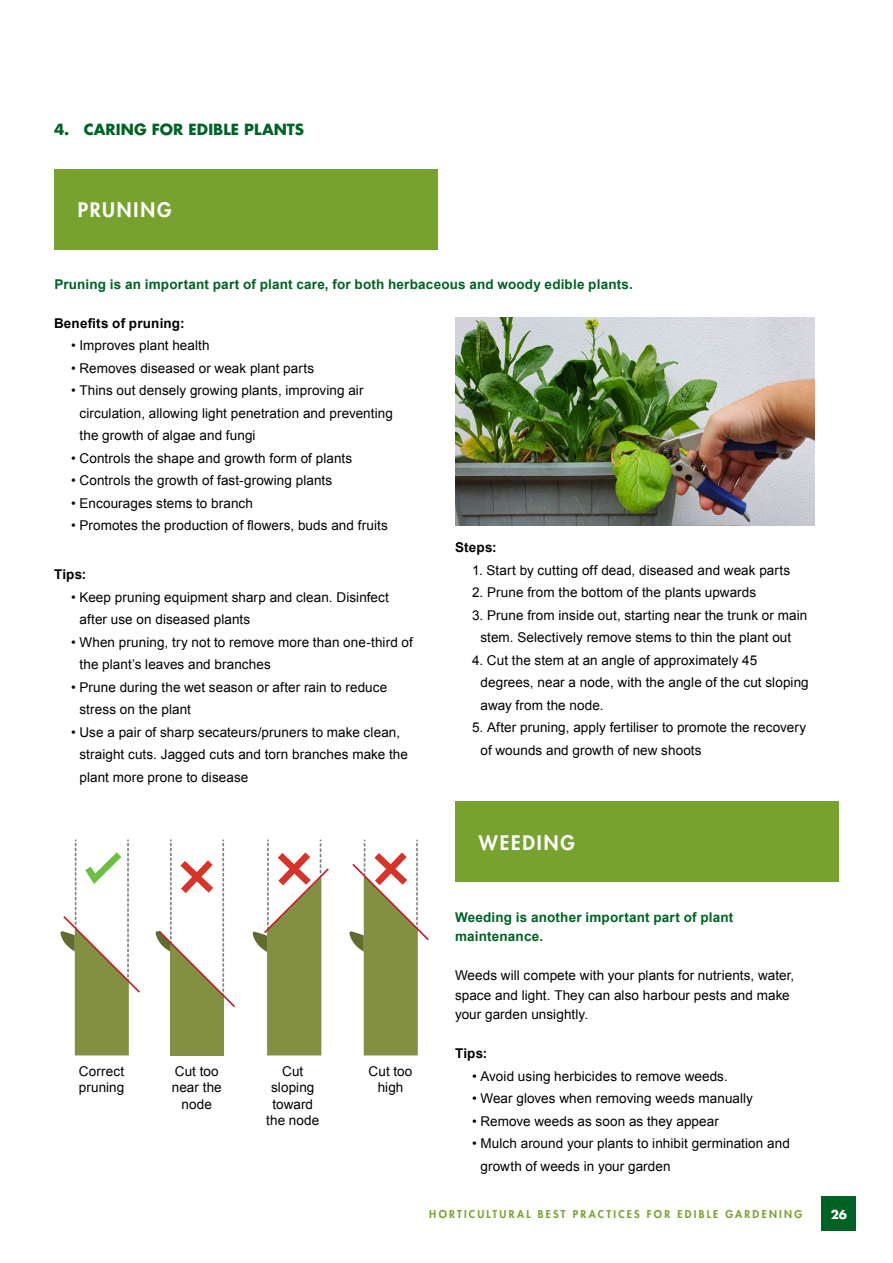
<style>
.page{position:relative;width:893px;height:1263px;background:#fff}
.page>*{position:absolute;margin:0;border:0;box-sizing:border-box;transform-origin:0 0}
.t1{font:800 19.5px "Futura Std";letter-spacing:.095em;color:#fff}
.t2{font:700 15px "Futura Std";letter-spacing:.005em;color:#006225}
.t3{font:13.5px/22.5px "Arial";letter-spacing:.005em;color:#000}
.t4{font:700 13.5px/19.5px "Arial";letter-spacing:.015em;color:#006225}
.t5{font:700 13.5px "Arial";letter-spacing:.01em;color:#000}
.t6{font:700 12px "Futura Std";color:#fff}
.t7{font:800 10.5px "Futura Std";letter-spacing:.21em;color:#78a22f}
</style>
<div class="page">
<div style="left:821px;top:1196px;width:35px;height:35px;background:#006225"></div>
<img style="left:455px;top:318px;width:359px;height:207px">
<div style="left:54px;top:169px;width:384px;height:80px;background:#78a22f"></div>
<div style="left:455px;top:801px;width:384px;height:81px;background:#78a22f"></div>
<svg style="left:60px;top:839px;width:80px;height:216px"></svg>
<svg style="left:349px;top:840px;width:80px;height:215px"></svg>
<svg style="left:155px;top:839px;width:80px;height:216px"></svg>
<svg style="left:252px;top:840px;width:77px;height:215px"></svg>
<p class="t2" style="left:54px;top:119px;width:252px">4. CARING FOR EDIBLE PLANTS</p>
<h1 class="t1" style="left:78px;top:198px;width:95px">PRUNING</h1>
<p class="t4" style="left:54px;top:274px;width:580px">Pruning is an important part of plant care, for both herbaceous and woody edible plants.</p>
<p class="t5" style="left:54px;top:314px;width:132px">Benefits of pruning:</p>
<p class="t3" style="left:71px;top:334px;width:140px">• Improves plant health</p>
<p class="t3" style="left:71px;top:357px;width:245px">• Removes diseased or weak plant parts</p>
<p class="t3" style="left:80px;top:379px;width:315px;text-indent:-9px">• Thins out densely growing plants, improving air circulation, allowing light penetration and preventing the growth of algae and fungi</p>
<p class="t3" style="left:71px;top:447px;width:283px">• Controls the shape and growth form of plants</p>
<p class="t3" style="left:71px;top:469px;width:263px">• Controls the growth of fast-growing plants</p>
<p class="t3" style="left:71px;top:492px;width:184px">• Encourages stems to branch</p>
<p class="t3" style="left:71px;top:514px;width:318px">• Promotes the production of flowers, buds and fruits</p>
<p class="t5" style="left:54px;top:566px;width:34px">Tips:</p>
<p class="t3" style="left:80px;top:586px;width:311px;text-indent:-9px">• Keep pruning equipment sharp and clean. Disinfect after use on diseased plants</p>
<p class="t3" style="left:80px;top:631px;width:335px;text-indent:-9px">• When pruning, try not to remove more than one-third of the plant’s leaves and branches</p>
<p class="t3" style="left:80px;top:676px;width:309px;text-indent:-9px">• Prune during the wet season or after rain to reduce stress on the plant</p>
<p class="t3" style="left:80px;top:721px;width:330px;text-indent:-9px">• Use a pair of sharp secateurs/pruners to make clean, straight cuts. Jagged cuts and torn branches make the plant more prone to disease</p>
<p class="t5" style="left:455px;top:539px;width:43px">Steps:</p>
<p class="t3" style="left:472px;top:559px;width:320px">1. Start by cutting off dead, diseased and weak parts</p>
<p class="t3" style="left:472px;top:581px;width:286px">2. Prune from the bottom of the plants upwards</p>
<p class="t3" style="left:472px;top:604px;width:337px;text-align:center">3. Prune from inside out, starting near the trunk or main stem. Selectively remove stems to thin the plant out</p>
<p class="t3" style="left:480px;top:649px;width:330px;text-indent:-9px">4. Cut the stem at an angle of approximately 45 degrees, near a node, with the angle of the cut sloping away from the node.</p>
<p class="t3" style="left:480px;top:716px;width:327px;text-indent:-9px">5. After pruning, apply fertiliser to promote the recovery of wounds and growth of new shoots</p>
<h1 class="t1" style="left:479px;top:830px;width:97px">WEEDING</h1>
<p class="t3" style="left:79px;top:1063px;width:47px;line-height:16.5px">Correct pruning</p>
<p class="t3" style="left:172px;top:1063px;width:52px;line-height:16.5px;text-align:center">Cut too near the node</p>
<p class="t3" style="left:266px;top:1063px;width:55px;line-height:16.5px;text-align:center">Cut sloping toward the node</p>
<p class="t3" style="left:369px;top:1063px;width:45px;line-height:16.5px;text-align:center">Cut too high</p>
<p class="t4" style="left:455px;top:908px;width:280px">Weeding is another important part of plant maintenance.</p>
<p class="t3" style="left:455px;top:966px;width:341px;line-height:19.5px">Weeds will compete with your plants for nutrients, water, space and light. They can also harbour pests and make your garden unsightly.</p>
<p class="t5" style="left:455px;top:1044px;width:34px">Tips:</p>
<p class="t3" style="left:472px;top:1065px;width:257px">• Avoid using herbicides to remove weeds.</p>
<p class="t3" style="left:472px;top:1087px;width:283px">• Wear gloves when removing weeds manually</p>
<p class="t3" style="left:472px;top:1110px;width:248px">• Remove weeds as soon as they appear</p>
<p class="t3" style="left:480px;top:1132px;width:311px;text-indent:-9px">• Mulch around your plants to inhibit germination and growth of weeds in your garden</p>
<p class="t7" style="left:429px;top:1207px;width:374px">HORTICULTURAL BEST PRACTICES FOR EDIBLE GARDENING</p>
<p class="t6" style="left:831px;top:1206px;width:18px">26</p>
</div>
